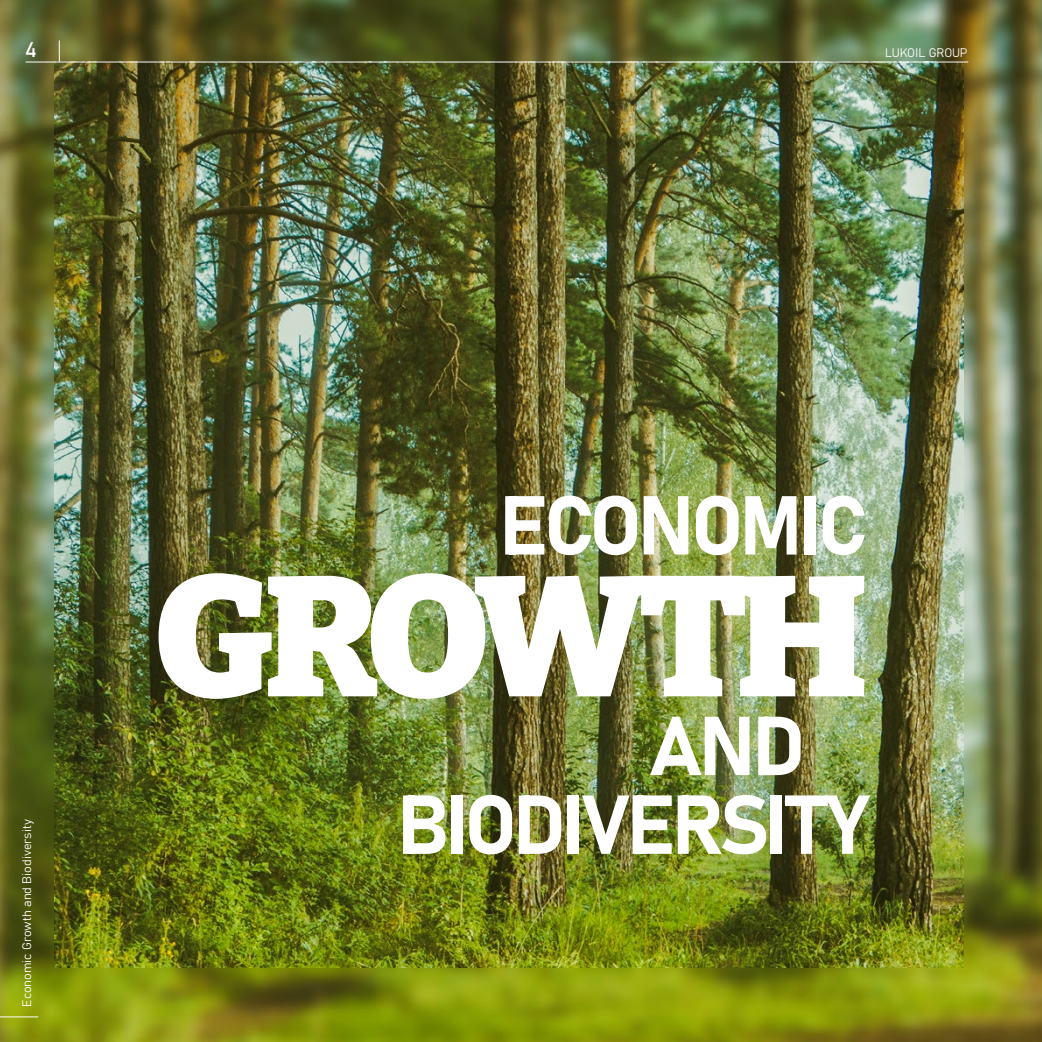
<style>
.page{position:relative;width:1042px;height:1042px;background:#fff}
.page>*{position:absolute;margin:0;border:0;box-sizing:border-box;transform-origin:0 0}
.t1{font:100 169.75px "Bitter";letter-spacing:-.065em;color:#fff}
.t2{font:82.25px/78.8px "Bahnschrift";letter-spacing:-.05em;color:#fff}
.t3{font:21px "Bahnschrift";color:#fff}
.t4{font:12.25px "Bahnschrift";color:#fff}
</style>
<div class="page">
<img style="left:0;top:0;width:1042px;height:1042px">
<img style="left:54px;top:63px;width:909px;height:904px">
<hr style="left:26px;top:62px;width:942px;height:1px;background:#fff">
<svg style="left:59px;top:40px;width:1px;height:22px"></svg>
<hr style="left:0;top:1016px;width:38px;height:1px;background:#fff">
<h3 class="t3" style="left:25px;top:36px;width:13px">4</h3>
<p class="t4" style="left:885px;top:45px;width:84px">LUKOIL GROUP</p>
<p class="t4" style="left:19px;top:1007px;width:189px;rotate:-90deg">Economic Growth and Biodiversity</p>
<h2 class="t2" style="left:499px;top:486px;width:371px">ECONOMIC</h2>
<h1 class="t1" style="left:155px;top:529px;width:715px">GROWTH</h1>
<h2 class="t2" style="left:397px;top:706px;width:473px;text-indent:253px">AND<br>BIODIVERSITY</h2>
</div>
